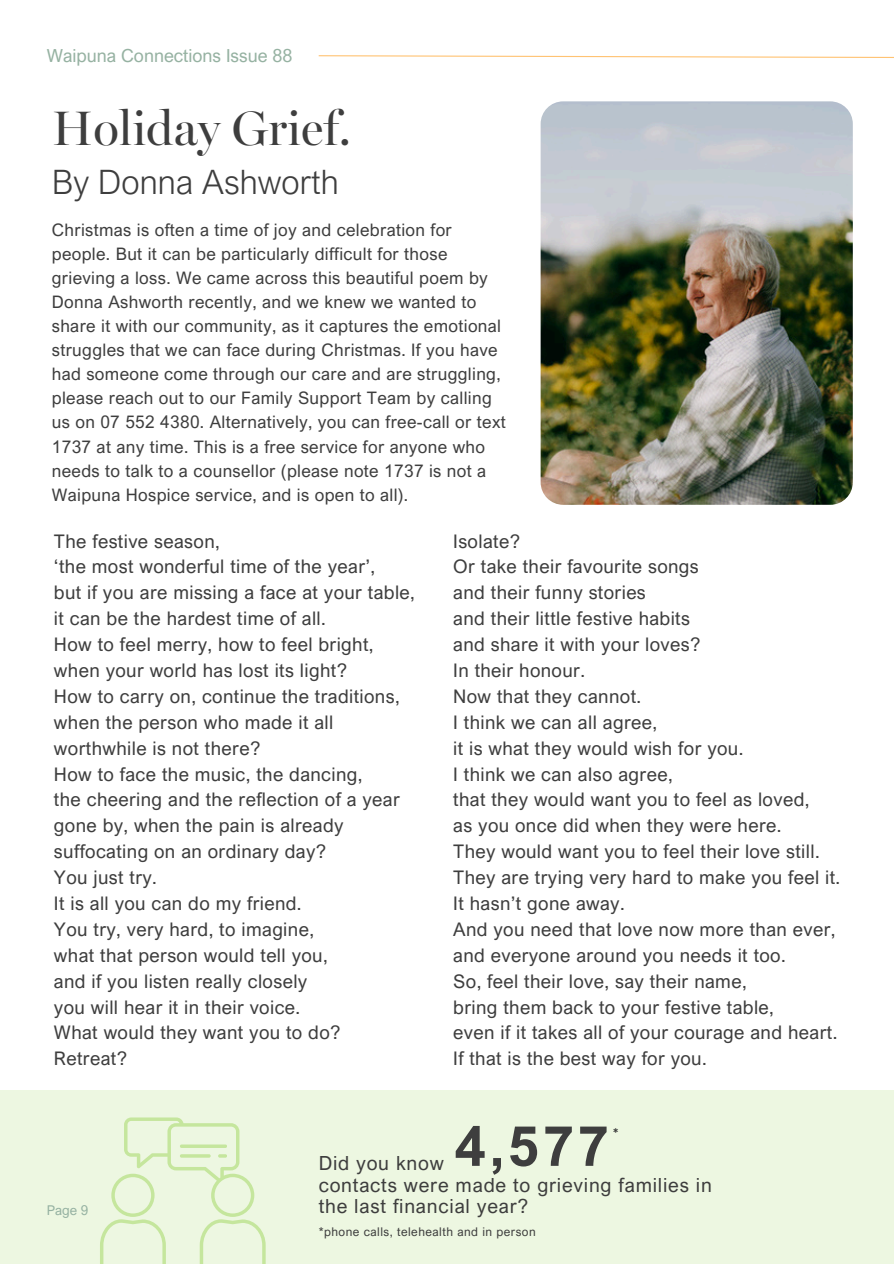
<style>
.page{position:relative;width:894px;height:1264px;background:#fff}
.page>*{position:absolute;margin:0;border:0;box-sizing:border-box;transform-origin:0 0}
.t1{font:700 55.65px "Arial Nova";color:#3e3e3e}
.t2{font:48.6px "Miller Banner";color:#3e3e3e}
.t3{font:300 33.6px "Arial Nova";color:#3e3e3e}
.t4{font:19.5px/21.3px "Arial Nova";letter-spacing:.04em;color:#3e3e3e}
.t5{font:18.75px/25.8px "Arial Nova";letter-spacing:.02em;color:#3e3e3e}
.t6{font:18px "Arial Nova";color:#96b2a2}
.t7{font:17.25px/24px "Arial Nova";letter-spacing:.02em;color:#3e3e3e}
.t8{font:15.15px "Montserrat";color:#3e3e3e}
.t9{font:13.5px "Arial Nova";color:#96b2a2}
.t10{font:12px "Arial Nova";letter-spacing:.04em;color:#3e3e3e}
</style>
<div class="page">
<div style="left:0;top:1090px;width:893px;height:173px;background:#edf7e1"></div>
<img style="left:540px;top:101px;width:312px;height:404px;border-radius:22px">
<svg style="left:100px;top:1117px;width:165px;height:146px"></svg>
<svg style="left:318px;top:55px;width:575px;height:3px"></svg>
<p class="t6" style="left:47px;top:45px;width:247px">Waipuna Connections Issue 88</p>
<h2 class="t2" style="left:52px;top:100px;width:300px">Holiday Grief.</h2>
<h3 class="t3" style="left:52px;top:161px;width:288px">By Donna Ashworth</h3>
<h5 class="t7" style="left:52px;top:218px;width:455px">Christmas is often a time of joy and celebration for people. But it can be particularly difficult for those grieving a loss. We came across this beautiful poem by Donna Ashworth recently, and we knew we wanted to share it with our community, as it captures the emotional struggles that we can face during Christmas. If you have had someone come through our care and are struggling, please reach out to our Family Support Team by calling us on 07 552 4380. Alternatively, you can free-call or text 1737 at any time. This is a free service for anyone who needs to talk to a counsellor (please note 1737 is not a Waipuna Hospice service, and is open to all).</h5>
<h4 class="t5" style="left:54px;top:527px;width:362px">The festive season,<br>‘the most wonderful time of the year’,<br>but if you are missing a face at your table, it can be the hardest time of all.<br>How to feel merry, how to feel bright, when your world has lost its light?<br>How to carry on, continue the traditions, when the person who made it all worthwhile is not there?<br>How to face the music, the dancing,<br>the cheering and the reflection of a year gone by, when the pain is already suffocating on an ordinary day?<br>You just try.<br>It is all you can do my friend.<br>You try, very hard, to imagine,<br>what that person would tell you,<br>and if you listen really closely<br>you will hear it in their voice.<br>What would they want you to do?<br>Retreat?</h4>
<p class="t5" style="left:453px;top:527px;width:388px">Isolate?<br>Or take their favourite songs<br>and their funny stories<br>and their little festive habits<br>and share it with your loves?<br>In their honour.<br>Now that they cannot.<br>I think we can all agree,<br>it is what they would wish for you.<br>I think we can also agree,<br>that they would want you to feel as loved,<br>as you once did when they were here.<br>They would want you to feel their love still.<br>They are trying very hard to make you feel it.<br>It hasn’t gone away.<br>And you need that love now more than ever, and everyone around you needs it too.<br>So, feel their love, say their name,<br>bring them back to your festive table,<br>even if it takes all of your courage and heart.<br>If that is the best way for you.</p>
<h4 class="t9" style="left:47px;top:1201px;width:43px">Page 9</h4>
<h1 class="t4" style="left:318px;top:1151px;width:127px">Did you know</h1>
<h4 class="t1" style="left:454px;top:1111px;width:156px">4,577</h4>
<h6 class="t8" style="left:613px;top:1123px;width:7px">*</h6>
<h4 class="t4" style="left:318px;top:1173px;width:394px">contacts were made to grieving families in the last financial year?</h4>
<p class="t10" style="left:318px;top:1223px;width:218px">*phone calls, telehealth and in person</p>
</div>
